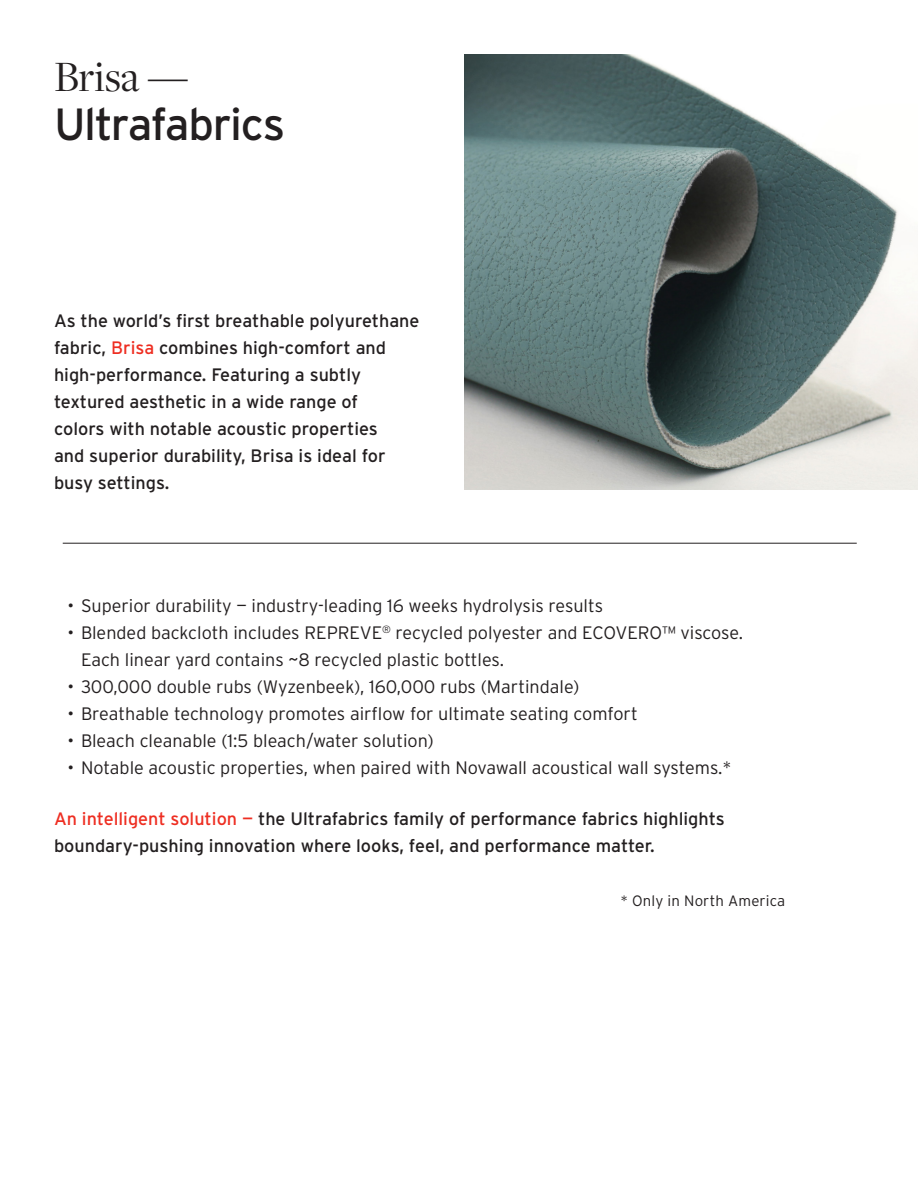
<style>
.page{position:relative;width:918px;height:1188px;background:#fff}
.page>*{position:absolute;margin:0;border:0;box-sizing:border-box;transform-origin:0 0}
.t1{font:45px "Interstate";letter-spacing:-.035em;color:#231f20}
.t2{font:45px "Freight Disp Pro";letter-spacing:-.005em;color:#231f20}
.t3{font:300 18px/27px "Interstate";color:#231f20}
.t4{font:18px/27px "Interstate";color:#231f20}
.t5{font:300 15px "Interstate";letter-spacing:.01em;color:#231f20}
.s1{color:#ee2e22}
</style>
<div class="page">
<img style="left:464px;top:55px;width:454px;height:434px">
<hr style="left:63px;top:543px;width:794px;height:1px;background:#231f20">
<p class="t2" style="left:54px;top:47px;width:136px">Brisa —</p>
<p class="t1" style="left:54px;top:99px;width:233px">Ultrafabrics</p>
<p class="t4" style="left:54px;top:307px;width:367px">As the world’s first breathable polyurethane fabric, <span class="s1">Brisa</span> combines high-comfort and high-performance. Featuring a subtly textured aesthetic in a wide range of<br>colors with notable acoustic properties<br>and superior durability, Brisa is ideal for busy settings.</p>
<p class="t3" style="left:68px;top:592px;width:537px">• Superior durability — industry-leading 16 weeks hydrolysis results</p>
<p class="t3" style="left:81px;top:619px;width:664px;text-indent:-14px">• Blended backcloth includes REPREVE<sup>®</sup> recycled polyester and ECOVERO™ viscose.<br>Each linear yard contains ~8 recycled plastic bottles.</p>
<p class="t3" style="left:68px;top:673px;width:513px">• 300,000 double rubs (Wyzenbeek), 160,000 rubs (Martindale)</p>
<p class="t3" style="left:68px;top:700px;width:572px">• Breathable technology promotes airflow for ultimate seating comfort</p>
<p class="t3" style="left:68px;top:727px;width:368px">• Bleach cleanable (1:5 bleach/water solution)</p>
<p class="t3" style="left:68px;top:754px;width:666px">• Notable acoustic properties, when paired with Novawall acoustical wall systems.*</p>
<p class="t4" style="left:54px;top:805px;width:672px"><span class="s1">An intelligent solution —</span> the Ultrafabrics family of performance fabrics highlights boundary-pushing innovation where looks, feel, and performance matter.</p>
<p class="t5" style="left:620px;top:892px;width:166px">* Only in North America</p>
</div>
